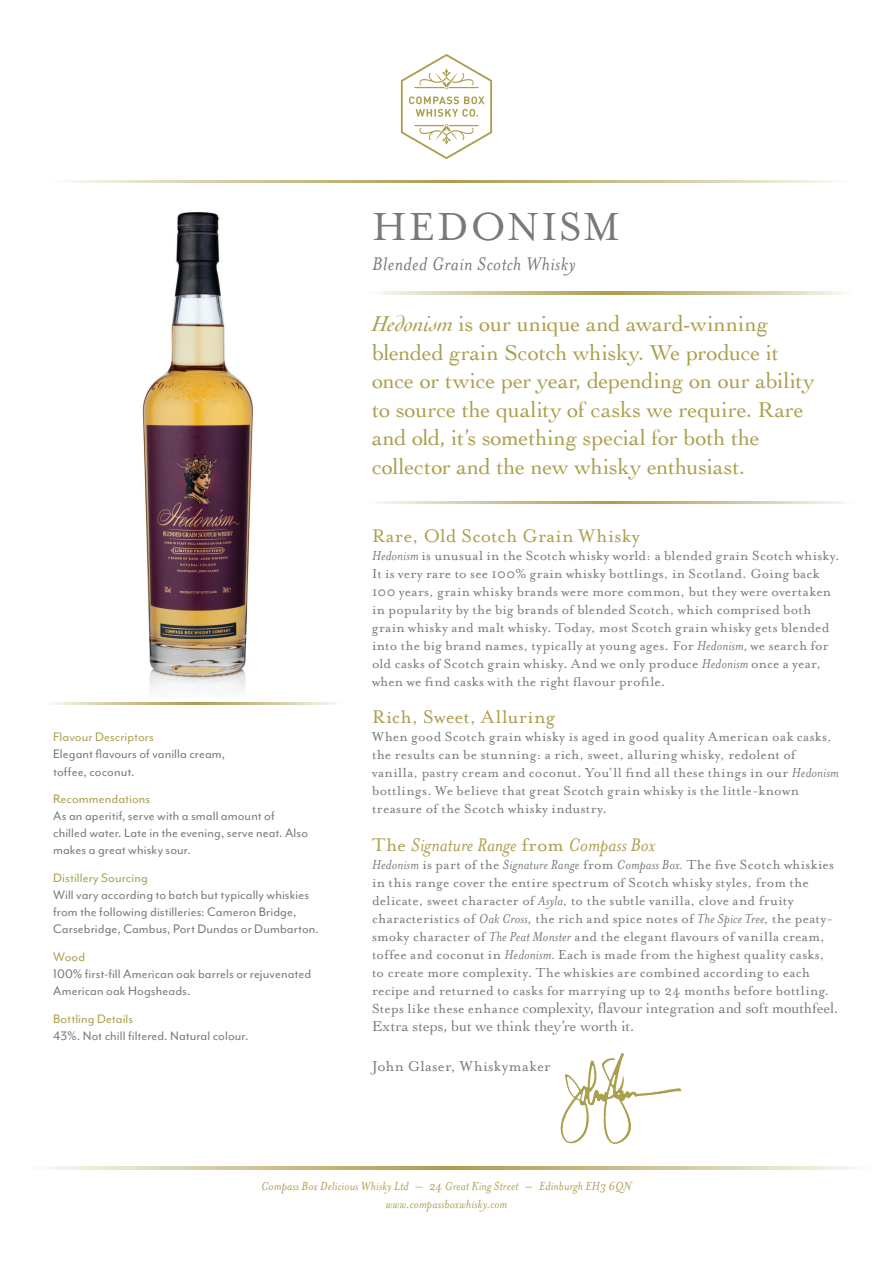
<style>
.page{position:relative;width:893px;height:1263px;background:#fff}
.page>*{position:absolute;margin:0;border:0;box-sizing:border-box;transform-origin:0 0}
.t1{font:45px "Mrs Eaves Roman";letter-spacing:.04em;color:#797978}
.t2{font:22.5px/28.5px "Cochin";letter-spacing:-.005em;color:#aa9f4d}
.t3{font:21px "Mrs Eaves Roman";letter-spacing:.02em;color:#aa9f4d}
.t4{font:italic 21px "Mrs Eaves";letter-spacing:.005em;color:#aa9f4d}
.t5{font:italic 21px "Mrs Eaves";letter-spacing:.025em;color:#797978}
.t6{font:16.5px "Mrs Eaves Roman";letter-spacing:.025em;color:#797978}
.t7{font:15px/18px "Mrs Eaves Roman";letter-spacing:.02em;color:#797978}
.t8{font:15px/18px "Cochin";color:#797978}
.t9{font:14.25px/17.1px "Mr Eaves Mod OT";letter-spacing:.005em;color:#797978}
.t10{font:14.25px "Mr Eaves Mod OT";letter-spacing:.005em;color:#aa9f4d}
.t11{font:italic 13.5px/18px "Mrs Eaves";letter-spacing:.01em;color:#aa9f4d;text-align:center}
.s1{font-style:italic}
.s2{font-family:"Mrs Eaves";font-style:italic}
.s3{font-family:"Mrs Eaves Roman";font-style:normal}
.s4{font-family:"Mrs Eaves Roman"}
</style>
<div class="page">
<svg style="left:45px;top:1166px;width:814px;height:3px;background:#cfc79b"></svg>
<img style="left:142px;top:212px;width:111px;height:481px">
<svg style="left:377px;top:292px;width:470px;height:2px"></svg>
<svg style="left:376px;top:501px;width:469px;height:3px"></svg>
<svg style="left:65px;top:180px;width:773px;height:3px;background:#cfc79b"></svg>
<svg style="left:401px;top:54px;width:91px;height:105px"></svg>
<svg style="left:51px;top:702px;width:286px;height:3px"></svg>
<svg style="left:560px;top:1053px;width:122px;height:92px"></svg>
<h1 class="t1" style="left:372px;top:202px;width:249px">HEDONISM</h1>
<h3 class="t5" style="left:372px;top:253px;width:205px">Blended Grain Scotch Whisky</h3>
<p class="t10" style="left:53px;top:729px;width:102px">Flavour Descriptors</p>
<p class="t9" style="left:53px;top:745px;width:174px">Elegant flavours of vanilla cream, toffee, coconut.</p>
<p class="t10" style="left:53px;top:791px;width:99px">Recommendations</p>
<p class="t9" style="left:53px;top:807px;width:256px">As an aperitif, serve with a small amount of chilled water. Late in the evening, serve neat. Also makes a great whisky sour.</p>
<p class="t10" style="left:53px;top:870px;width:96px">Distillery Sourcing</p>
<p class="t9" style="left:53px;top:886px;width:267px">Will vary according to batch but typically whiskies from the following distilleries: Cameron Bridge,<br>Carsebridge, Cambus, Port Dundas or Dumbarton.</p>
<p class="t10" style="left:53px;top:949px;width:33px">Wood</p>
<p class="t9" style="left:53px;top:965px;width:259px">100% first-fill American oak barrels or rejuvenated<br>American oak Hogsheads.</p>
<p class="t10" style="left:53px;top:1011px;width:82px">Bottling Details</p>
<p class="t9" style="left:53px;top:1027px;width:197px">43%. Not chill filtered. Natural colour.</p>
<p class="t2" style="left:372px;top:309px;width:444px"><span class="s1">Hedonism</span> is our unique and award-winning blended grain Scotch whisky. We produce it once or twice per year, depending on our ability to source the quality of casks we require. Rare and old, it’s something special for both the collector and the new whisky enthusiast.</p>
<h3 class="t3" style="left:372px;top:524px;width:269px">Rare, Old Scotch Grain Whisky</h3>
<p class="t7" style="left:372px;top:547px;width:469px"><span class="s2">Hedonism</span> is unusual in the Scotch whisky world: a blended grain Scotch whisky.<br>It is very rare to see 100% grain whisky bottlings, in Scotland. Going back 100 years, grain whisky brands were more common, but they were overtaken in popularity by the big brands of blended Scotch, which comprised both grain whisky and malt whisky. Today, most Scotch grain whisky gets blended into the big brand names, typically at young ages. For <span class="s2">Hedonism,</span> we search for old casks of Scotch grain whisky. And we only produce <span class="s2">Hedonism</span> once a year, when we find casks with the right flavour profile.</p>
<h3 class="t3" style="left:372px;top:706px;width:185px">Rich, Sweet, Alluring</h3>
<p class="t7" style="left:372px;top:728px;width:468px">When good Scotch grain whisky is aged in good quality American oak casks, the results can be stunning: a rich, sweet, alluring whisky, redolent of vanilla, pastry cream and coconut. You’ll find all these things in our <span class="s2">Hedonism </span>bottlings. We believe that great Scotch grain whisky is the little-known treasure of the Scotch whisky industry.</p>
<h3 class="t4" style="left:372px;top:833px;width:284px"><span class="s3">The</span> Signature Range <span class="s3">from</span> Compass Box</h3>
<p class="t7" style="left:372px;top:855px;width:463px"><span class="s2">Hedonism</span> is part of the <span class="s2">Signature Range</span> from <span class="s2">Compass Box.</span> The five Scotch whiskies in this range cover the entire spectrum of Scotch whisky styles, from the delicate, sweet character of <span class="s2">Asyla</span>, to the subtle vanilla, clove and fruity characteristics of <span class="s2">Oak Cross,</span> the rich and spice notes of <span class="s2">The Spice Tree,</span> the peaty&shy;smoky character of <span class="s2">The Peat Monster</span> and the elegant flavours of vanilla cream, toffee and coconut in <span class="s2">Hedonism.</span> Each is made from the highest quality casks, to create more complexity. The whiskies are combined according to each recipe and returned to casks for marrying up to 24 months before bottling.</p>
<p class="t8" style="left:372px;top:998px;width:468px"><span class="s4">Steps like these enhance</span> complexity, flavour integration and soft mouthfeel.<br>Extra steps, but we think they’re worth it.</p>
<p class="t6" style="left:372px;top:1057px;width:180px">John Glaser, Whiskymaker</p>
<p class="t11" style="left:261px;top:1177px;width:372px">Compass Box Delicious Whisky Ltd – 24 Great King Street – Edinburgh EH3 6QN www.compassboxwhisky.com</p>
</div>
